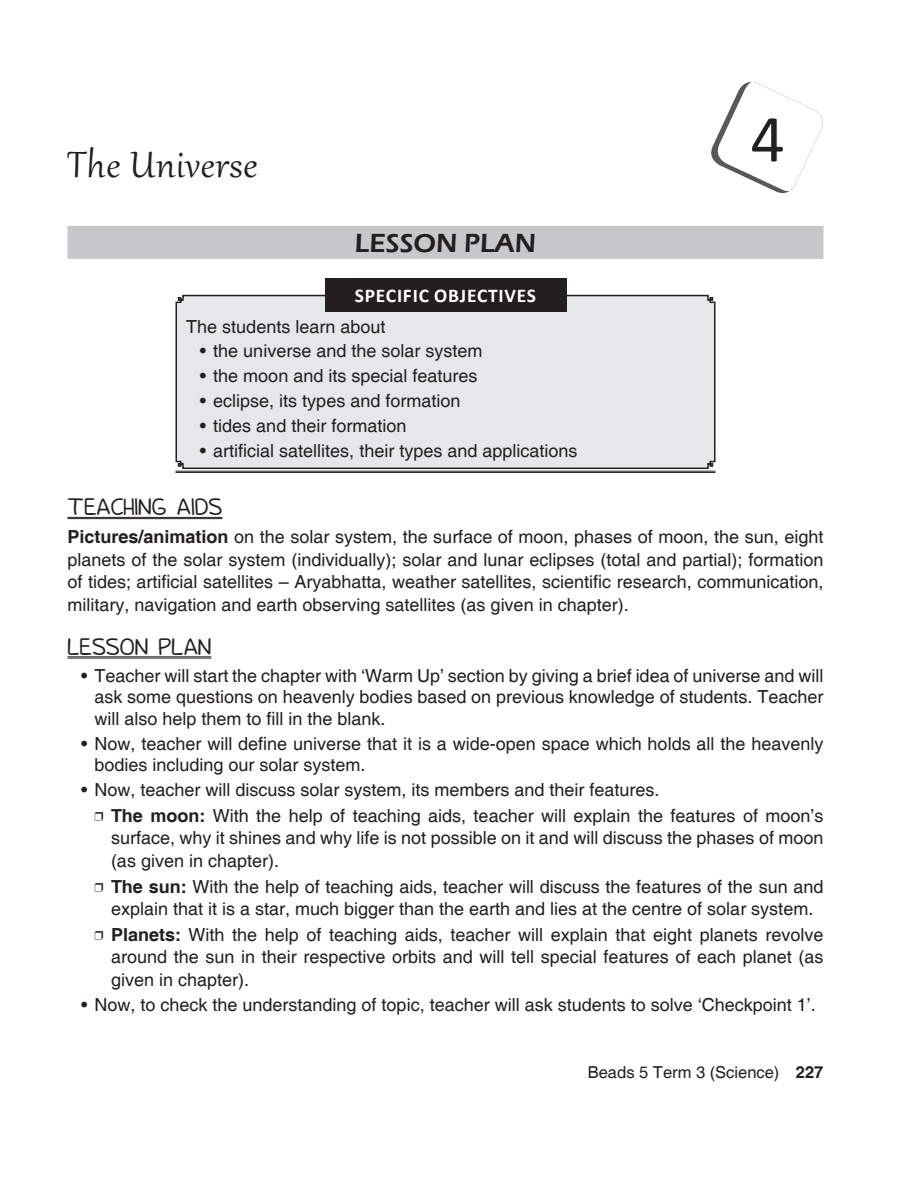
<style>
.page{position:relative;width:918px;height:1188px;background:#fff}
.page>*{position:absolute;margin:0;border:0;box-sizing:border-box;transform-origin:0 0}
.t1{font:67.5px "Calibri";color:#231f20}
.Head{font:45px "Gabriola";letter-spacing:.02em;color:#231f20}
.Lesson_plan{font:600 27px "Eras ITC";color:#231f20}
.Head_1{font:21px "Donald";color:#231f20}
.t2{font:700 19.5px "Calibri";letter-spacing:.04em;color:#fff}
.Body_text{font:18px/22.5px "Helvetica";color:#231f20;text-align:justify}
.Sub_para{font:18px/22.5px "Helvetica";color:#231f20;text-align:justify}
.t3{font:16.5px "Helvetica";color:#231f20}
.s1{font-weight:700}
</style>
<div class="page">
<svg style="left:711px;top:82px;width:112px;height:112px"></svg>
<div style="left:68px;top:226px;width:756px;height:33px;background:#c7c8ca"></div>
<hr style="left:176px;top:471px;width:540px;height:1px;background:#231f20">
<hr style="left:176px;top:472px;width:540px;height:1px;background:#231f20">
<hr style="left:68px;top:517px;width:154px;height:1px;background:#231f20">
<hr style="left:68px;top:518px;width:154px;height:1px;background:#231f20">
<hr style="left:68px;top:657px;width:143px;height:1px;background:#231f20">
<hr style="left:68px;top:658px;width:143px;height:1px;background:#231f20">
<div style="left:175px;top:294px;width:541px;height:176px;background:#e6e7e9"></div>
<div style="left:325px;top:278px;width:241px;height:34px;background:#231f20"></div>
<p class="Head" style="left:68px;top:135px;width:191px">The Universe</p>
<p class="Lesson_plan" style="left:355px;top:228px;width:183px">LESSON PLAN</p>
<p class="t2" style="left:355px;top:284px;width:183px">SPECIFIC OBJECTIVES</p>
<p class="Body_text" style="left:186px;top:316px;width:201px">The students learn about</p>
<p class="Body_text" style="left:200px;top:341px;width:284px">• the universe and the solar system</p>
<p class="Body_text" style="left:200px;top:365px;width:279px">• the moon and its special features</p>
<p class="Body_text" style="left:200px;top:390px;width:262px">• eclipse, its types and formation</p>
<p class="Body_text" style="left:200px;top:415px;width:208px">• tides and their formation</p>
<p class="Body_text" style="left:200px;top:440px;width:379px">• artificial satellites, their types and applications</p>
<p class="t1" style="left:751px;top:97px;width:36px">4</p>
<p class="Head_1" style="left:68px;top:498px;width:156px">TEACHING AIDS</p>
<p class="Body_text" style="left:68px;top:526px;width:757px"><span class="s1">Pictures/animation</span> on the solar system, the surface of moon, phases of moon, the sun, eight planets of the solar system (individually); solar and lunar eclipses (total and partial); formation of tides; artificial satellites – Aryabhatta, weather satellites, scientific research, communication, military, navigation and earth observing satellites (as given in chapter).</p>
<p class="Head_1" style="left:68px;top:638px;width:145px">LESSON PLAN</p>
<p class="Body_text" style="left:94px;top:665px;width:730px;line-height:21.6px;text-indent:-14px">• Teacher will start the chapter with ‘Warm Up’ section by giving a brief idea of universe and will ask some questions on heavenly bodies based on previous knowledge of students. Teacher will also help them to fill in the blank.</p>
<p class="Body_text" style="left:94px;top:733px;width:730px;line-height:21.6px;text-indent:-14px">• Now, teacher will define universe that it is a wide-open space which holds all the heavenly bodies including our solar system.</p>
<p class="Body_text" style="left:81px;top:779px;width:580px">• Now, teacher will discuss solar system, its members and their features.</p>
<p class="Sub_para" style="left:111px;top:805px;width:714px"><span class="s1">The moon:</span> With the help of teaching aids, teacher will explain the features of moon’s surface, why it shines and why life is not possible on it and will discuss the phases of moon (as given in chapter).</p>
<p class="Sub_para" style="left:111px;top:876px;width:714px"><span class="s1">The sun:</span> With the help of teaching aids, teacher will discuss the features of the sun and explain that it is a star, much bigger than the earth and lies at the centre of solar system.</p>
<p class="Sub_para" style="left:111px;top:924px;width:714px"><span class="s1">Planets:</span> With the help of teaching aids, teacher will explain that eight planets revolve around the sun in their respective orbits and will tell special features of each planet (as given in chapter).</p>
<p class="Body_text" style="left:81px;top:994px;width:736px">• Now, to check the understanding of topic, teacher will ask students to solve ‘Checkpoint 1’.</p>
<p class="t3" style="left:588px;top:1063px;width:237px">Beads 5 Term 3 (Science) <span class="s1">227</span></p>
</div>
